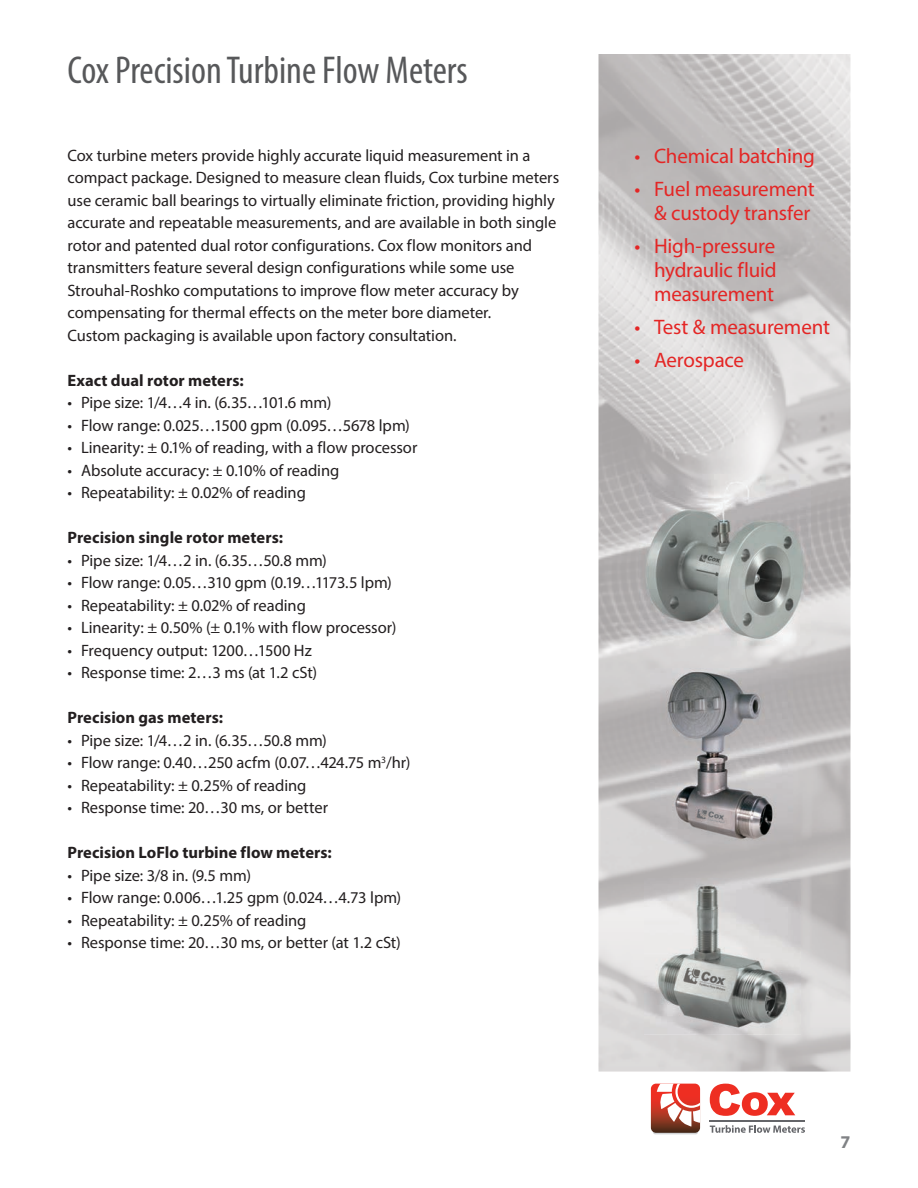
<style>
.page{position:relative;width:918px;height:1188px;background:#fff}
.page>*{position:absolute;margin:0;border:0;box-sizing:border-box;transform-origin:0 0}
.t1{font:condensed 39px "Myriad Pro";color:#57585a}
.t2{font:21px/24px "Myriad Pro";letter-spacing:-.01em;color:#e42625;text-align:right}
.t3{font:700 18px "Myriad Pro";color:#808285}
.t4{font:16.5px/22.5px "Myriad Pro";letter-spacing:-.005em;color:#231f20}
.t5{font:700 16.5px "Myriad Pro";letter-spacing:.005em;color:#231f20}
</style>
<div class="page">
<img style="left:598px;top:54px;width:252px;height:1018px">
<div style="left:653px;top:1129px;width:45px;height:5px;background:#d1d2d4;border-radius:2px"></div>
<svg style="left:710px;top:1125px;width:95px;height:8px"></svg>
<hr style="left:710px;top:1120px;width:95px;height:1px;background:#646569">
<svg style="left:651px;top:1084px;width:49px;height:49px"></svg>
<svg style="left:710px;top:1084px;width:85px;height:32px"></svg>
<img style="left:644px;top:879px;width:156px;height:155px">
<img style="left:639px;top:474px;width:171px;height:171px">
<img style="left:650px;top:668px;width:142px;height:176px">
<h1 class="t1" style="left:68px;top:47px;width:402px">Cox Precision Turbine Flow Meters</h1>
<p class="t4" style="left:68px;top:144px;width:493px">Cox turbine meters provide highly accurate liquid measurement in a compact package. Designed to measure clean fluids, Cox turbine meters use ceramic ball bearings to virtually eliminate friction, providing highly accurate and repeatable measurements, and are available in both single rotor and patented dual rotor configurations. Cox flow monitors and transmitters feature several design configurations while some use Strouhal-Roshko computations to improve flow meter accuracy by compensating for thermal effects on the meter bore diameter.<br>Custom packaging is available upon factory consultation.</p>
<p class="t5" style="left:68px;top:370px;width:178px">Exact dual rotor meters:</p>
<p class="t4" style="left:68px;top:391px;width:265px">• Pipe size: 1/4…4 in. (6.35…101.6 mm)</p>
<p class="t4" style="left:68px;top:414px;width:344px">• Flow range: 0.025…1500 gpm (0.095…5678 lpm)</p>
<p class="t4" style="left:68px;top:436px;width:351px">• Linearity: ± 0.1% of reading, with a flow processor</p>
<p class="t4" style="left:68px;top:459px;width:273px">• Absolute accuracy: ± 0.10% of reading</p>
<p class="t4" style="left:68px;top:481px;width:240px">• Repeatability: ± 0.02% of reading</p>
<p class="t5" style="left:68px;top:527px;width:217px">Precision single rotor meters:</p>
<p class="t4" style="left:68px;top:549px;width:261px">• Pipe size: 1/4…2 in. (6.35…50.8 mm)</p>
<p class="t4" style="left:68px;top:571px;width:326px">• Flow range: 0.05…310 gpm (0.19…1173.5 lpm)</p>
<p class="t4" style="left:68px;top:594px;width:240px">• Repeatability: ± 0.02% of reading</p>
<p class="t4" style="left:68px;top:616px;width:330px">• Linearity: ± 0.50% (± 0.1% with flow processor)</p>
<p class="t4" style="left:68px;top:639px;width:246px">• Frequency output: 1200…1500 Hz</p>
<p class="t4" style="left:68px;top:661px;width:251px">• Response time: 2…3 ms (at 1.2 cSt)</p>
<p class="t5" style="left:68px;top:707px;width:157px">Precision gas meters:</p>
<p class="t4" style="left:68px;top:729px;width:261px">• Pipe size: 1/4…2 in. (6.35…50.8 mm)</p>
<p class="t4" style="left:68px;top:751px;width:344px">• Flow range: 0.40…250 acfm (0.07…424.75 m<sup>3</sup>/hr)</p>
<p class="t4" style="left:68px;top:774px;width:240px">• Repeatability: ± 0.25% of reading</p>
<p class="t4" style="left:68px;top:796px;width:262px">• Response time: 20…30 ms, or better</p>
<p class="t5" style="left:68px;top:842px;width:266px">Precision LoFlo turbine flow meters:</p>
<p class="t4" style="left:68px;top:864px;width:185px">• Pipe size: 3/8 in. (9.5 mm)</p>
<p class="t4" style="left:68px;top:886px;width:335px">• Flow range: 0.006…1.25 gpm (0.024…4.73 lpm)</p>
<p class="t4" style="left:68px;top:909px;width:240px">• Repeatability: ± 0.25% of reading</p>
<p class="t4" style="left:68px;top:931px;width:335px">• Response time: 20…30 ms, or better (at 1.2 cSt)</p>
<p class="t2" style="left:635px;top:143px;width:182px">• Chemical batching</p>
<p class="t2" style="left:635px;top:176px;width:182px">• Fuel measurement &amp; custody transfer</p>
<p class="t2" style="left:654px;top:233px;width:124px;text-align:justify;text-indent:-20px">• High-pressure hydraulic fluid measurement</p>
<p class="t2" style="left:635px;top:314px;width:197px">• Test &amp; measurement</p>
<p class="t2" style="left:635px;top:347px;width:111px">• Aerospace</p>
<p class="t3" style="left:841px;top:1130px;width:11px">7</p>
</div>
